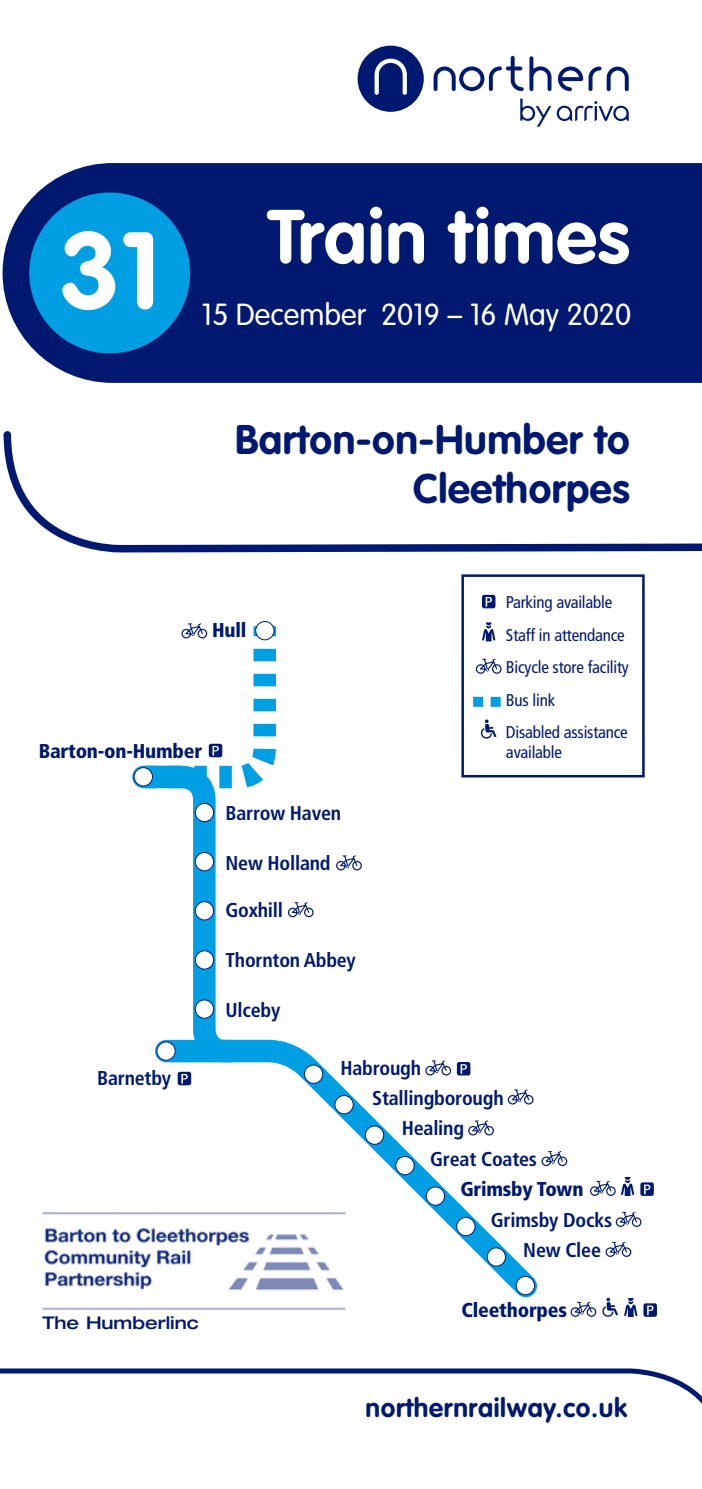
<style>
.page{position:relative;width:702px;height:1489px;background:#fff}
.page>*{position:absolute;margin:0;border:0;box-sizing:border-box;transform-origin:0 0}
.t1{font:700 75px "VAG Rounded";letter-spacing:.015em;color:#fff}
.t2{font:700 40.75px/49px "VAG Rounded";letter-spacing:.015em;color:#001970;text-align:right}
.t3{font:300 30px "VAG Rounded";color:#fff}
.t4{font:700 26.25px "VAG Rounded";letter-spacing:.025em;color:#001970}
.t5{font:700 condensed 20px/30px "Frutiger";letter-spacing:-.01em;color:#001970}
.t6{font:900 condensed 20px "Frutiger";letter-spacing:-.01em;color:#001970}
.t7{font:500 expanded 17.5px "Helvetica Neue";color:#001970}
.t8{font:condensed 17px/32.5px "Frutiger";letter-spacing:-.01em;color:#001970}
.s1{font-size:107.5px}
</style>
<div class="page">
<div style="left:3px;top:163px;width:699px;height:220px;background:#001970"></div>
<div style="left:29px;top:192px;width:161px;height:161px;background:#009fe4;border-radius:50%"></div>
<svg style="left:0;top:1368px;width:702px;height:36px"></svg>
<svg style="left:3px;top:431px;width:699px;height:122px"></svg>
<div style="left:4px;top:431px;width:7px;height:7px;background:#001970;border-radius:50%"></div>
<svg style="left:357px;top:46px;width:67px;height:66px"></svg>
<svg style="left:529px;top:56px;width:22px;height:35px"></svg>
<svg style="left:433px;top:56px;width:90px;height:35px"></svg>
<svg style="left:558px;top:66px;width:70px;height:25px"></svg>
<svg style="left:520px;top:98px;width:108px;height:29px"></svg>
<svg style="left:155px;top:777px;width:402px;height:521px"></svg>
<div style="left:396px;top:1156px;width:18px;height:18px;background:#fff;border-radius:50%"></div>
<div style="left:395px;top:1156px;width:19px;height:18px;border:1px solid #001970;border-radius:50%"></div>
<div style="left:516px;top:1276px;width:18px;height:18px;background:#fff;border-radius:50%"></div>
<div style="left:516px;top:1275px;width:19px;height:19px;border:1px solid #001970;border-radius:50%"></div>
<div style="left:195px;top:901px;width:18px;height:18px;background:#fff;border-radius:50%"></div>
<div style="left:195px;top:901px;width:19px;height:19px;border:1px solid #001970;border-radius:50%"></div>
<div style="left:195px;top:950px;width:18px;height:19px;background:#fff;border-radius:50%"></div>
<div style="left:195px;top:950px;width:19px;height:19px;border:1px solid #001970;border-radius:50%"></div>
<div style="left:195px;top:999px;width:18px;height:19px;background:#fff;border-radius:50%"></div>
<div style="left:195px;top:999px;width:19px;height:19px;border:1px solid #001970;border-radius:50%"></div>
<div style="left:304px;top:1064px;width:19px;height:19px;background:#fff;border-radius:50%"></div>
<div style="left:304px;top:1064px;width:19px;height:19px;border:1px solid #001970;border-radius:50%"></div>
<div style="left:365px;top:1125px;width:18px;height:19px;background:#fff;border-radius:50%"></div>
<div style="left:365px;top:1125px;width:19px;height:19px;border:1px solid #001970;border-radius:50%"></div>
<div style="left:335px;top:1095px;width:18px;height:18px;background:#fff;border-radius:50%"></div>
<div style="left:334px;top:1095px;width:19px;height:19px;border:1px solid #001970;border-radius:50%"></div>
<div style="left:166px;top:1039px;width:66px;height:23px;background:#009fe4"></div>
<div style="left:157px;top:1041px;width:18px;height:19px;background:#fff;border-radius:50%"></div>
<div style="left:157px;top:1041px;width:18px;height:19px;border:1px solid #001970;border-radius:50%"></div>
<div style="left:487px;top:1247px;width:18px;height:19px;background:#fff;border-radius:50%"></div>
<div style="left:487px;top:1247px;width:19px;height:19px;border:1px solid #001970;border-radius:50%"></div>
<div style="left:456px;top:1217px;width:19px;height:18px;background:#fff;border-radius:50%"></div>
<div style="left:456px;top:1216px;width:19px;height:19px;border:1px solid #001970;border-radius:50%"></div>
<div style="left:426px;top:1186px;width:18px;height:19px;background:#fff;border-radius:50%"></div>
<div style="left:426px;top:1186px;width:19px;height:19px;border:1px solid #001970;border-radius:50%"></div>
<div style="left:195px;top:803px;width:18px;height:18px;background:#fff;border-radius:50%"></div>
<div style="left:195px;top:803px;width:19px;height:19px;border:1px solid #001970;border-radius:50%"></div>
<div style="left:195px;top:852px;width:18px;height:18px;background:#fff;border-radius:50%"></div>
<div style="left:195px;top:852px;width:19px;height:19px;border:1px solid #001970;border-radius:50%"></div>
<svg style="left:602px;top:1297px;width:16px;height:19px"></svg>
<div style="left:643px;top:1303px;width:14px;height:13px;background:#001970;border-radius:2px"></div>
<svg style="left:647px;top:1305px;width:6px;height:9px"></svg>
<svg style="left:570px;top:1301px;width:26px;height:15px"></svg>
<div style="left:640px;top:1182px;width:13px;height:13px;background:#001970;border-radius:2px"></div>
<svg style="left:644px;top:1184px;width:6px;height:10px"></svg>
<svg style="left:590px;top:1180px;width:25px;height:15px"></svg>
<div style="left:457px;top:1061px;width:13px;height:14px;background:#001970;border-radius:2px"></div>
<svg style="left:460px;top:1064px;width:7px;height:9px"></svg>
<div style="left:178px;top:1071px;width:13px;height:14px;background:#001970;border-radius:2px"></div>
<svg style="left:181px;top:1074px;width:7px;height:9px"></svg>
<svg style="left:336px;top:855px;width:26px;height:15px"></svg>
<svg style="left:621px;top:1177px;width:13px;height:18px"></svg>
<svg style="left:624px;top:1298px;width:13px;height:18px"></svg>
<svg style="left:425px;top:1060px;width:26px;height:15px"></svg>
<svg style="left:132px;top:621px;width:155px;height:178px"></svg>
<svg style="left:288px;top:901px;width:25px;height:16px"></svg>
<svg style="left:508px;top:1089px;width:25px;height:15px"></svg>
<svg style="left:468px;top:1120px;width:26px;height:15px"></svg>
<svg style="left:541px;top:1150px;width:26px;height:15px"></svg>
<svg style="left:615px;top:1211px;width:26px;height:15px"></svg>
<svg style="left:605px;top:1241px;width:26px;height:15px"></svg>
<svg style="left:473px;top:696px;width:28px;height:10px"></svg>
<svg style="left:481px;top:719px;width:15px;height:19px"></svg>
<div style="left:482px;top:595px;width:13px;height:13px;background:#001970;border-radius:2px"></div>
<svg style="left:485px;top:597px;width:7px;height:9px"></svg>
<svg style="left:476px;top:658px;width:25px;height:15px"></svg>
<svg style="left:482px;top:622px;width:13px;height:19px"></svg>
<div style="left:461px;top:574px;width:183px;height:203px;border:2px solid #001970"></div>
<img style="left:42px;top:1211px;width:305px;height:99px">
<h1 class="t1" style="left:59px;top:193px;width:572px"><span class="s1">31</span> Train times</h1>
<h3 class="t3" style="left:202px;top:298px;width:431px">15 December 2019 – 16 May 2020</h3>
<h2 class="t2" style="left:235px;top:414px;width:396px">Barton-on-Humber to<br>Cleethorpes</h2>
<p class="t6" style="left:212px;top:618px;width:36px">Hull</p>
<p class="t6" style="left:39px;top:738px;width:165px">Barton-on-Humber</p>
<p class="t8" style="left:506px;top:586px;width:124px">Parking available<br>Staff in attendance<br>Bicycle store facility<br>Bus link<br>Disabled assistance</p>
<p class="t8" style="left:506px;top:736px;width:58px">available</p>
<p class="t5" style="left:97px;top:1063px;width:75px">Barnetby</p>
<p class="t7" style="left:43px;top:1311px;width:158px">The Humberlinc</p>
<p class="t5" style="left:225px;top:798px;width:117px">Barrow Haven</p>
<p class="t5" style="left:225px;top:848px;width:107px">New Holland</p>
<p class="t5" style="left:225px;top:895px;width:59px">Goxhill</p>
<p class="t5" style="left:225px;top:945px;width:132px">Thornton Abbey</p>
<p class="t5" style="left:225px;top:994px;width:56px">Ulceby</p>
<p class="t5" style="left:340px;top:1053px;width:82px">Habrough</p>
<p class="t5" style="left:372px;top:1082px;width:133px">Stallingborough</p>
<p class="t5" style="left:402px;top:1113px;width:64px">Healing</p>
<p class="t5" style="left:430px;top:1144px;width:108px">Great Coates</p>
<p class="t6" style="left:460px;top:1176px;width:125px">Grimsby Town</p>
<p class="t5" style="left:523px;top:1204px;width:91px;text-indent:-32px">Grimsby Docks<br>New Clee</p>
<p class="t6" style="left:461px;top:1297px;width:107px">Cleethorpes</p>
<h3 class="t4" style="left:365px;top:1392px;width:263px">northernrailway.co.uk</h3>
</div>
